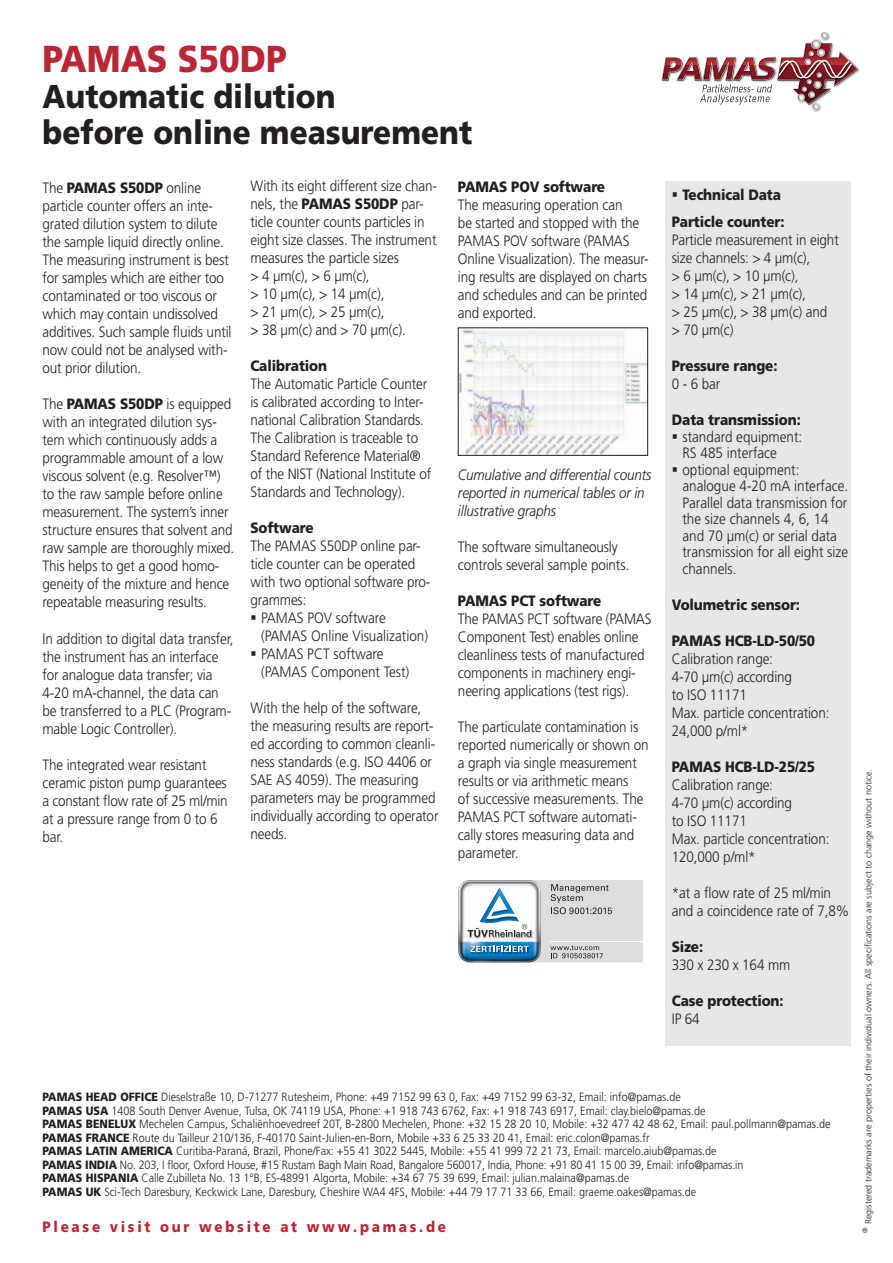
<style>
.page{position:relative;width:893px;height:1263px;background:#fff}
.page>*{position:absolute;margin:0;border:0;box-sizing:border-box;transform-origin:0 0}
.t1{font:900 37.5px "Frutiger";color:#b92737;scale:.9 1}
.t2{font:900 33px/36px "Frutiger";color:#231f20;scale:.9 1}
.t3{font:300 15px/18px "Frutiger";letter-spacing:-.01em;color:#231f20;scale:.9 1}
.t4{font:900 15px/27px "Frutiger";letter-spacing:-.01em;color:#231f20;text-align:center;scale:.9 1}
.t5{font:italic 300 15px/18px "Frutiger";letter-spacing:-.01em;color:#231f20;scale:.9 1}
.t6{font:900 15px "Frutiger";letter-spacing:.2em;color:#b72837;scale:.9 1}
.t7{font:300 12px/13.5px "Frutiger";color:#231f20;scale:.9 1}
.t8{font:300 9px "Frutiger";color:#231f20}
.s1{font-weight:900}
</style>
<div class="page">
<svg style="left:662px;top:32px;width:196px;height:80px"></svg>
<div style="left:665px;top:182px;width:185px;height:864px;background:#e6e7e9"></div>
<img style="left:460px;top:329px;width:186px;height:125px">
<div style="left:458px;top:327px;width:190px;height:129px;border:1px solid #231f20"></div>
<svg style="left:458px;top:880px;width:185px;height:83px"></svg>
<h1 class="t1" style="left:43px;top:36px;width:273px">PAMAS S50DP</h1>
<h2 class="t2" style="left:43px;top:79px;width:479px">Automatic dilution<br>before online measurement</h2>
<p class="t3" style="left:43px;top:179px;width:212px">The <span class="s1">PAMAS S50DP</span> online particle counter offers an inte&shy;grated dilution system to dilute the sample liquid directly online.<br>The measuring instrument is best for samples which are either too contaminated or too viscous or which may contain undissolved additives. Such sample fluids until now could not be analysed with&shy;out prior dilution.</p>
<p class="t3" style="left:43px;top:395px;width:215px">The <span class="s1">PAMAS S50DP</span> is equipped with an integrated dilution sys&shy;tem which continuously adds a programmable amount of a low viscous solvent (e.g. Resolver™) to the raw sample before online measurement. The system’s inner structure ensures that solvent and raw sample are thoroughly mixed.<br>This helps to get a good homo&shy;geneity of the mixture and hence repeatable measuring results.</p>
<p class="t3" style="left:43px;top:629px;width:214px">In addition to digital data transfer, the instrument has an interface for analogue data transfer; via<br>4-20 mA-channel, the data can be transferred to a PLC (Program&shy;mable Logic Controller).</p>
<p class="t3" style="left:43px;top:755px;width:207px">The integrated wear resistant ceramic piston pump guarantees a constant flow rate of 25 ml/min at a pressure range from 0 to 6 bar.</p>
<p class="t3" style="left:250px;top:177px;width:209px">With its eight different size chan&shy;nels, the <span class="s1">PAMAS S50DP</span> par&shy;ticle counter counts particles in eight size classes. The instrument measures the particle sizes<br>&gt; 4 µm(c), &gt; 6 µm(c),<br>&gt; 10 µm(c), &gt; 14 µm(c),<br>&gt; 21 µm(c), &gt; 25 µm(c),<br>&gt; 38 µm(c) and &gt; 70 µm(c).</p>
<p class="t4" style="left:250px;top:352px;width:87px">Calibration</p>
<p class="t3" style="left:250px;top:375px;width:202px">The Automatic Particle Counter is calibrated according to Inter&shy;national Calibration Standards.<br>The Calibration is traceable to<br>Standard Reference Material® of the NIST (National Institute of<br>Standards and Technology).</p>
<p class="t4" style="left:250px;top:514px;width:72px">Software</p>
<p class="t3" style="left:250px;top:537px;width:191px">The PAMAS S50DP online par-</p>
<p class="t3" style="left:250px;top:555px;width:185px">ticle counter can be operated</p>
<p class="t3" style="left:250px;top:573px;width:201px">with two optional software pro-</p>
<p class="t3" style="left:250px;top:591px;width:64px">grammes:</p>
<p class="t3" style="left:261px;top:609px;width:140px">PAMAS POV software</p>
<p class="t3" style="left:261px;top:627px;width:187px">(PAMAS Online Visualization)</p>
<p class="t3" style="left:261px;top:645px;width:138px">PAMAS PCT software</p>
<p class="t3" style="left:261px;top:663px;width:166px">(PAMAS Component Test)</p>
<p class="t3" style="left:250px;top:699px;width:210px">With the help of the software, the measuring results are report&shy;ed according to common cleanli&shy;ness standards (e.g. ISO 4406 or<br>SAE AS 4059). The measuring parameters may be programmed individually according to operator needs.</p>
<p class="t4" style="left:458px;top:173px;width:165px">PAMAS POV software</p>
<p class="t3" style="left:458px;top:196px;width:213px">The measuring operation can<br>be started and stopped with the<br>PAMAS POV software (PAMAS<br>Online Visualization). The measur&shy;ing results are displayed on charts and schedules and can be printed and exported.</p>
<p class="t5" style="left:458px;top:466px;width:217px">Cumulative and differential counts reported in numerical tables or in illustrative graphs</p>
<p class="t3" style="left:458px;top:538px;width:192px">The software simultaneously controls several sample points.</p>
<p class="t4" style="left:458px;top:587px;width:161px">PAMAS PCT software</p>
<p class="t3" style="left:458px;top:610px;width:217px">The PAMAS PCT software (PAMAS<br>Component Test) enables online cleanliness tests of manufactured components in machinery engi&shy;neering applications (test rigs).</p>
<p class="t3" style="left:458px;top:718px;width:213px">The particulate contamination is reported numerically or shown on a graph via single measurement results or via arithmetic means<br>of successive measurements. The<br>PAMAS PCT software automati&shy;cally stores measuring data and parameter.</p>
<p class="t4" style="left:672px;top:181px;width:127px">Technical Data<br>Particle counter:</p>
<p class="t3" style="left:672px;top:231px;width:187px">Particle measurement in eight size channels: &gt; 4 µm(c),<br>&gt; 6 µm(c), &gt; 10 µm(c),<br>&gt; 14 µm(c), &gt; 21 µm(c),<br>&gt; 25 µm(c), &gt; 38 µm(c) and &gt; 70 µm(c)</p>
<p class="t4" style="left:672px;top:352px;width:119px">Pressure range:</p>
<p class="t3" style="left:672px;top:375px;width:55px">0 - 6 bar</p>
<p class="t4" style="left:672px;top:406px;width:145px">Data transmission:</p>
<p class="t3" style="left:682px;top:428px;width:186px;line-height:16.5px">standard equipment:<br>RS 485 interface<br>optional equipment: analogue 4-20 mA interface.<br>Parallel data transmission for the size channels 4, 6, 14 and 70 µm(c) or serial data transmission for all eight size channels.</p>
<p class="t4" style="left:672px;top:591px;width:144px">Volumetric sensor:</p>
<p class="t4" style="left:672px;top:627px;width:161px">PAMAS HCB-LD-50/50</p>
<p class="t3" style="left:672px;top:650px;width:177px">Calibration range:<br>4-70 µm(c) according<br>to ISO 11171<br>Max. particle concentration:<br>24,000 p/ml*</p>
<p class="t4" style="left:672px;top:753px;width:161px">PAMAS HCB-LD-25/25</p>
<p class="t3" style="left:672px;top:776px;width:177px">Calibration range:<br>4-70 µm(c) according<br>to ISO 11171<br>Max. particle concentration:<br>120,000 p/ml*</p>
<p class="t3" style="left:672px;top:884px;width:199px">*at a flow rate of 25 ml/min and a coincidence rate of 7,8%</p>
<p class="t4" style="left:672px;top:933px;width:36px">Size:</p>
<p class="t3" style="left:672px;top:956px;width:133px">330 x 230 x 164 mm</p>
<p class="t4" style="left:672px;top:987px;width:126px">Case protection:</p>
<p class="t3" style="left:672px;top:1010px;width:33px">IP 64</p>
<p class="t7" style="left:43px;top:1091px;width:877px"><span class="s1">PAMAS HEAD OFFICE</span> Dieselstraße 10, D-71277 Rutesheim, Phone: +49 7152 99 63 0, Fax: +49 7152 99 63-32, Email: info@pamas.de<br><span class="s1">PAMAS USA</span> 1408 South Denver Avenue, Tulsa, OK 74119 USA, Phone: +1 918 743 6762, Fax: +1 918 743 6917, Email: clay.bielo@pamas.de<br><span class="s1">PAMAS Benelux</span> Mechelen Campus, Schaliënhoevedreef 20T, B-2800 Mechelen, Phone: +32 15 28 20 10, Mobile: +32 477 42 48 62, Email: paul.pollmann@pamas.de <span class="s1">PAMAS France</span> Route du Tailleur 210/136, F-40170 Saint-Julien-en-Born, Mobile +33 6 25 33 20 41, Email: eric.colon@pamas.fr<br><span class="s1">PAMAS LATIN AMERICA</span> Curitiba-Paraná, Brazil, Phone/Fax: +55 41 3022 5445, Mobile: +55 41 999 72 21 73, Email: marcelo.aiub@pamas.de<br><span class="s1">PAMAS INDIA</span> No. 203, I floor, Oxford House, #15 Rustam Bagh Main Road, Bangalore 560017, India, Phone: +91 80 41 15 00 39, Email: info@pamas.in<br><span class="s1">PAMAS HISPANIA</span> Calle Zubilleta No. 13 1°B, ES-48991 Algorta, Mobile: +34 67 75 39 699, Email: julian.malaina@pamas.de<br><span class="s1">PAMAS UK</span> Sci-Tech Daresbury, Keckwick Lane, Daresbury, Cheshire WA4 4FS, Mobile: +44 79 17 71 33 66, Email: graeme.oakes@pamas.de</p>
<p class="t6" style="left:43px;top:1218px;width:450px">Please visit our website at www.pamas.de</p>
<p class="t8" style="left:863px;top:1232px;width:465px;rotate:-90deg"><sup>®</sup> Registered trademarks are properties of their individual owners. All specifications are subject to change without notice.</p>
</div>
